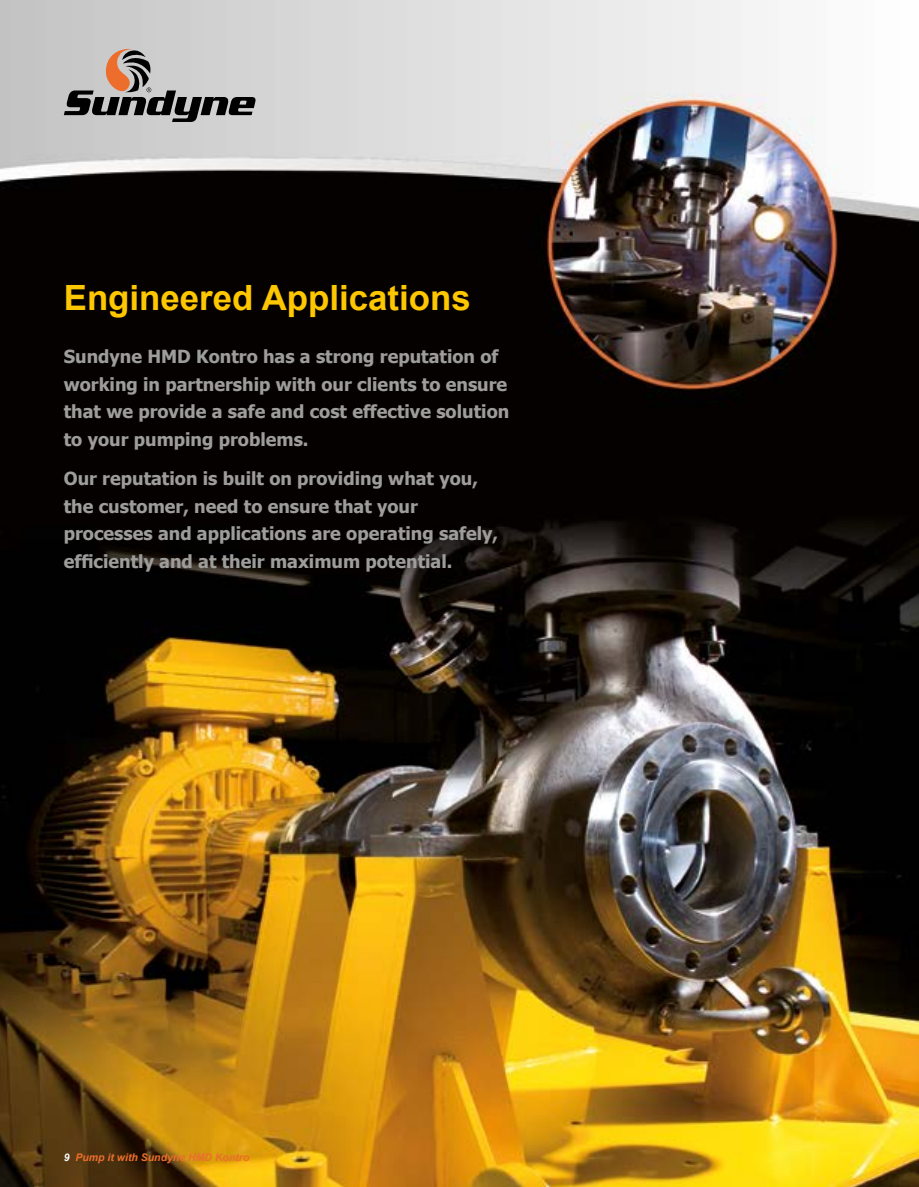
<style>
.page{position:relative;width:919px;height:1187px;background:#fff}
.page>*{position:absolute;margin:0;border:0;box-sizing:border-box;transform-origin:0 0}
.t1{font:700 34.8px "Arial";color:#fec700}
.t2{font:700 18px/27.5px "Tahoma";color:#9d9d9c}
.t3{font:italic 700 10.5px "Arial";color:#ed6e2c}
.s1{color:#fff}
</style>
<div class="page">
<img style="left:0;top:0;width:918px;height:1186px">
<svg style="left:64px;top:49px;width:191px;height:73px;background:#9f9b98"></svg>
<h1 class="t1" style="left:64px;top:275px;width:408px">Engineered Applications</h1>
<p class="t2" style="left:64px;top:342px;width:447px">Sundyne HMD Kontro has a strong reputation of working in partnership with our clients to ensure that we provide a safe and cost effective solution to your pumping problems.</p>
<p class="t2" style="left:64px;top:464px;width:436px">Our reputation is built on providing what you, the customer, need to ensure that your processes and applications are operating safely, efficiently and at their maximum potential.</p>
<p class="t3" style="left:64px;top:1150px;width:187px"><span class="s1">9</span> Pump it with Sundyne HMD Kontro</p>
</div>
